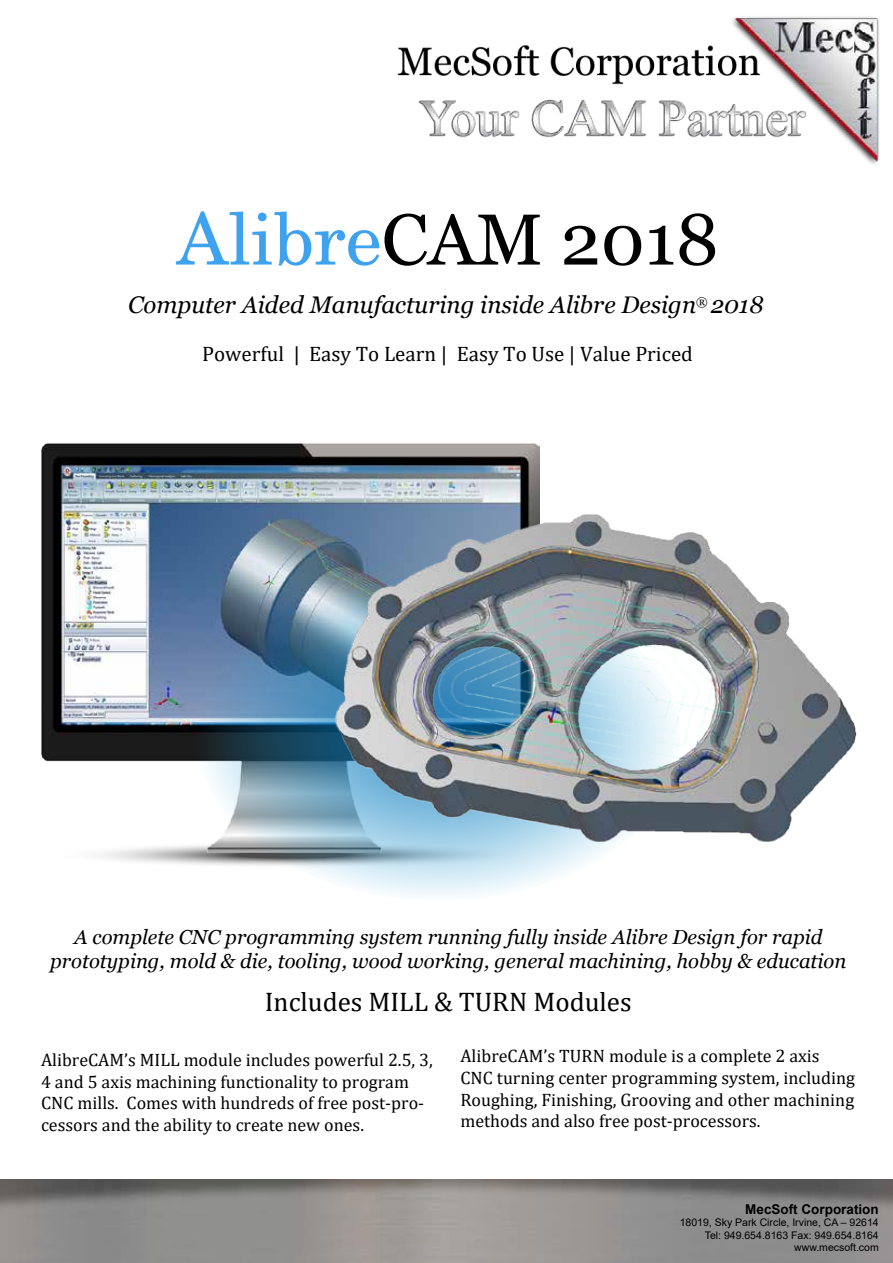
<style>
.page{position:relative;width:893px;height:1263px;background:#fff}
.page>*{position:absolute;margin:0;border:0;box-sizing:border-box;transform-origin:0 0}
.t1{font:72px "Georgia";color:#000}
.t2{font:27px "Cambria";color:#000}
.t3{font:italic 24px "Georgia";color:#000}
.t4{font:21px "Cambria";color:#000}
.t5{font:italic 20.25px/24.3px "Georgia";color:#000;text-align:center}
.t6{font:18px/21.6px "Cambria";color:#000}
.t7{font:700 13.5px "Arial";color:#000}
.t8{font:10.5px/12.6px "Arial";color:#000;text-align:right}
.s1{font-family:"New Century Schlbk";color:#3fa2ee}
</style>
<div class="page">
<svg style="left:0;top:1257px;width:893px;height:6px;background:#949291"></svg>
<img style="left:0;top:1179px;width:893px;height:78px">
<img style="left:397px;top:16px;width:482px;height:149px">
<img style="left:41px;top:442px;width:816px;height:454px">
<h1 class="t1" style="left:176px;top:196px;width:544px"><span class="s1">Alibre</span>CAM 2018</h1>
<h3 class="t3" style="left:128px;top:290px;width:637px">Computer Aided Manufacturing inside Alibre Design<sup>®</sup> 2018</h3>
<p class="t4" style="left:202px;top:342px;width:492px">Powerful | Easy To Learn | Easy To Use | Value Priced</p>
<p class="t5" style="left:50px;top:924px;width:798px">A complete CNC programming system running fully inside Alibre Design for rapid prototyping, mold &amp; die, tooling, wood working, general machining, hobby &amp; education</p>
<h2 class="t2" style="left:265px;top:986px;width:368px">Includes MILL &amp; TURN Modules</h2>
<p class="t6" style="left:41px;top:1049px;width:393px">AlibreCAM’s MILL module includes powerful 2.5, 3, 4 and 5 axis machining functionality to program CNC mills. Comes with hundreds of free post-pro&shy;cessors and the ability to create new ones.</p>
<p class="t6" style="left:460px;top:1045px;width:396px">AlibreCAM’s TURN module is a complete 2 axis CNC turning center programming system, including Roughing, Finishing, Grooving and other machining methods and also free post-processors.</p>
<p class="t7" style="left:745px;top:1199px;width:135px">MecSoft Corporation</p>
<p class="t8" style="left:680px;top:1216px;width:201px">18019, Sky Park Circle, Irvine, CA – 92614<br>Tel: 949.654.8163 Fax: 949.654.8164 www.mecsoft.com</p>
</div>
